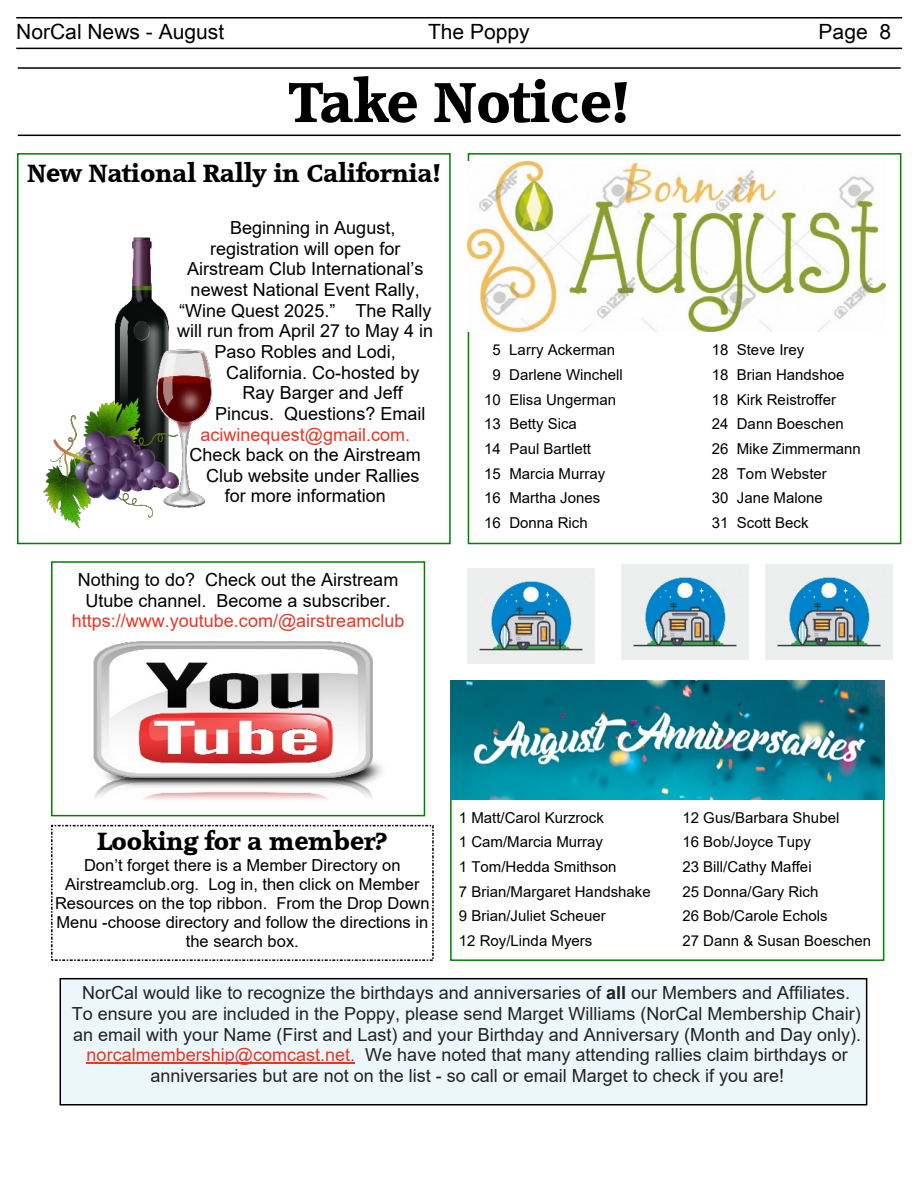
<style>
.page{position:relative;width:918px;height:1188px;background:#fff}
.page>*{position:absolute;margin:0;border:0;box-sizing:border-box;transform-origin:0 0}
.t1{font:54px "Accord SF Bold";color:#000}
.t2{font:24px "Accord SF Bold";color:#000}
.t3{font:21px "Arial Unicode MS";color:#000}
.t4{font:18px/20.7px "Arial";color:#222;text-align:center}
.t5{font:18px/20.7px "Arial";color:#000;text-align:center}
.t6{font:18px "Arial";color:#e63726}
.t7{font:16.5px/18.9px "Arial";color:#000;text-align:center}
.t8{font:15px/24.8px "Arial";color:#000}
.s1{font-weight:700}
.s2{color:#e63726}
</style>
<div class="page">
<div style="left:450px;top:769px;width:434px;height:192px;border:2px solid #008000"></div>
<hr style="left:16px;top:17px;width:886px;height:2px;background:#000">
<hr style="left:16px;top:48px;width:886px;height:1px;background:#000">
<div style="left:468px;top:153px;width:433px;height:391px;border:2px solid #008000"></div>
<div style="left:60px;top:979px;width:807px;height:126px;background:#ecf7fc"></div>
<div style="left:60px;top:978px;width:807px;height:128px;border:2px solid #000"></div>
<hr style="left:87px;top:1063px;width:268px;height:1px;background:#e63726">
<img style="left:468px;top:161px;width:417px;height:171px">
<img style="left:450px;top:680px;width:434px;height:119px">
<img style="left:43px;top:237px;width:169px;height:292px">
<hr style="left:18px;top:67px;width:883px;height:2px;background:#000">
<hr style="left:18px;top:135px;width:883px;height:1px;background:#000">
<div style="left:17px;top:153px;width:434px;height:391px;border:2px solid #008000"></div>
<div style="left:51px;top:561px;width:374px;height:255px;border:2px solid #008000"></div>
<img style="left:93px;top:641px;width:290px;height:159px">
<img style="left:468px;top:568px;width:127px;height:95px">
<img style="left:621px;top:565px;width:127px;height:95px">
<img style="left:766px;top:565px;width:127px;height:95px">
<h3 class="t3" style="left:16px;top:23px;width:209px">NorCal News - August</h3>
<h3 class="t3" style="left:428px;top:23px;width:103px">The Poppy</h3>
<h3 class="t3" style="left:819px;top:23px;width:74px">Page 8</h3>
<h1 class="t1" style="left:290px;top:76px;width:340px">Take Notice!</h1>
<h2 class="t2" style="left:27px;top:162px;width:414px">New National Rally in California!</h2>
<p class="t5" style="left:230px;top:219px;width:167px">Beginning in August,</p>
<p class="t5" style="left:210px;top:240px;width:192px">registration will open for</p>
<p class="t5" style="left:187px;top:260px;width:238px">Airstream Club International’s</p>
<p class="t5" style="left:191px;top:281px;width:231px">newest National Event Rally,</p>
<p class="t5" style="left:179px;top:302px;width:254px">“Wine Quest 2025.” The Rally</p>
<p class="t5" style="left:177px;top:322px;width:258px">will run from April 27 to May 4 in</p>
<p class="t5" style="left:215px;top:343px;width:183px">Paso Robles and Lodi,</p>
<p class="t5" style="left:226px;top:364px;width:195px">California. Co-hosted by</p>
<p class="t5" style="left:243px;top:384px;width:162px">Ray Barger and Jeff</p>
<p class="t5" style="left:215px;top:405px;width:212px">Pincus. Questions? Email</p>
<p class="t6" style="left:201px;top:427px;width:211px">aciwinequest@gmail.com.</p>
<p class="t5" style="left:190px;top:446px;width:233px">Check back on the Airstream</p>
<p class="t5" style="left:206px;top:467px;width:215px">Club website under Rallies</p>
<p class="t5" style="left:225px;top:487px;width:163px">for more information</p>
<p class="t5" style="left:78px;top:571px;width:322px">Nothing to do? Check out the Airstream<br>Utube channel. Become a subscriber.</p>
<p class="t6" style="left:72px;top:614px;width:334px">https://www.youtube.com/@airstreamclub</p>
<p class="t8" style="left:493px;top:339px;width:124px">5 Larry Ackerman</p>
<p class="t8" style="left:493px;top:364px;width:132px">9 Darlene Winchell</p>
<p class="t8" style="left:484px;top:388px;width:133px">10 Elisa Ungerman</p>
<p class="t8" style="left:484px;top:413px;width:94px">13 Betty Sica</p>
<p class="t8" style="left:484px;top:438px;width:108px">14 Paul Bartlett</p>
<p class="t8" style="left:484px;top:462px;width:122px">15 Marcia Murray</p>
<p class="t8" style="left:484px;top:487px;width:118px">16 Martha Jones</p>
<p class="t8" style="left:484px;top:512px;width:105px">16 Donna Rich</p>
<p class="t8" style="left:712px;top:339px;width:151px">18 Steve Irey<br>18 Brian Handshoe<br>18 Kirk Reistroffer<br>24 Dann Boeschen<br>26 Mike Zimmermann<br>28 Tom Webster<br>30 Jane Malone<br>31 Scott Beck</p>
<h2 class="t2" style="left:97px;top:829px;width:291px">Looking for a member?</h2>
<p class="t7" style="left:55px;top:858px;width:376px">Don’t forget there is a Member Directory on Airstreamclub.org. Log in, then click on Member Resources on the top ribbon. From the Drop Down Menu -choose directory and follow the directions in the search box.</p>
<p class="t8" style="left:459px;top:806px;width:193px">1 Matt/Carol Kurzrock<br>1 Cam/Marcia Murray<br>1 Tom/Hedda Smithson<br>7 Brian/Margaret Handshake<br>9 Brian/Juliet Scheuer<br>12 Roy/Linda Myers</p>
<p class="t8" style="left:682px;top:806px;width:190px">12 Gus/Barbara Shubel<br>16 Bob/Joyce Tupy<br>23 Bill/Cathy Maffei<br>25 Donna/Gary Rich<br>26 Bob/Carole Echols<br>27 Dann &amp; Susan Boeschen</p>
<p class="t4" style="left:72px;top:984px;width:791px">NorCal would like to recognize the birthdays and anniversaries of <span class="s1">all</span> our Members and Affiliates.<br>To ensure you are included in the Poppy, please send Marget Williams (NorCal Membership Chair) an email with your Name (First and Last) and your Birthday and Anniversary (Month and Day only). <span class="s2">norcalmembership@comcast.net.</span> We have noted that many attending rallies claim birthdays or anniversaries but are not on the list - so call or email Marget to check if you are!</p>
</div>
